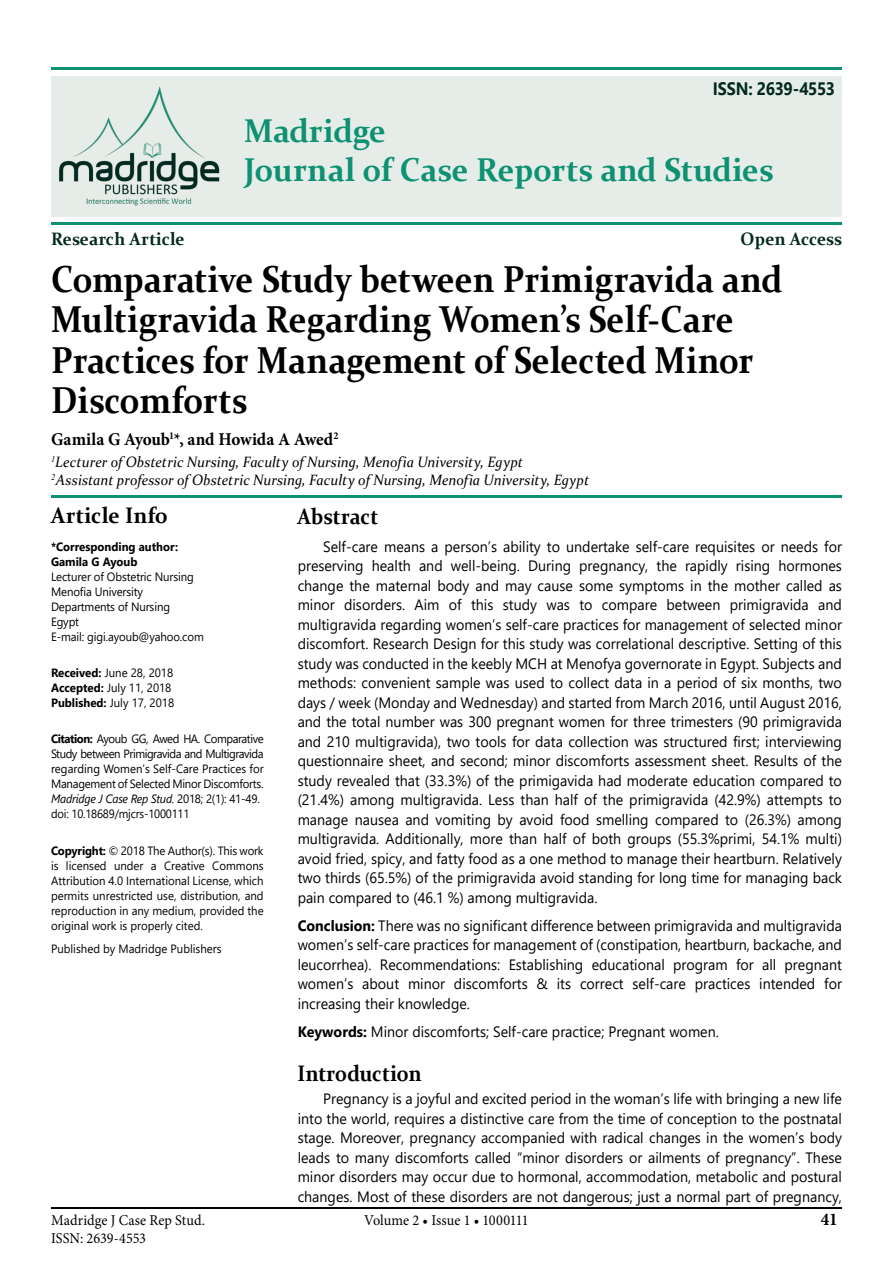
<style>
.page{position:relative;width:893px;height:1263px;background:#fff}
.page>*{position:absolute;margin:0;border:0;box-sizing:border-box;transform-origin:0 0}
.t1{font:700 37.5px/40.5px "Constantia";letter-spacing:-.005em;color:#000;scale:.9 1}
.t2{font:700 33px/39px "Constantia";color:#0e9172;scale:.95 1}
.t3{font:700 22.5px "Constantia";letter-spacing:.005em;color:#000;scale:.9 1}
.t4{font:700 22.5px "Constantia";letter-spacing:.005em;color:#000;scale:.95 1}
.t5{font:700 18px "Minion Pro";letter-spacing:-.01em;color:#000;scale:.95 1}
.t6{font:700 18px "Constantia";color:#032920;scale:.95 1}
.t7{font:700 18px "Segoe UI";letter-spacing:-.02em;color:#032920;scale:.9 1}
.t8{font:15px/19.5px "Segoe UI";color:#000;text-align:justify;scale:.95 1}
.t9{font:italic 15px/18px "Constantia";letter-spacing:.005em;color:#000;scale:.95 1}
.t10{font:15px "Minion Pro";color:#000;scale:.95 1}
.t11{font:12px/15px "Segoe UI";letter-spacing:-.01em;color:#000;scale:.95 1}
.t12{font:700 12px/15px "Segoe UI";color:#000;scale:.95 1}
.s1{font-weight:700}
.s2{font-style:italic}
</style>
<div class="page">
<hr style="left:51px;top:1208px;width:791px;height:1px;background:#000">
<div style="left:51px;top:76px;width:791px;height:140px;background:#e6ede9"></div>
<hr style="left:51px;top:223px;width:791px;height:2px;background:#0e9172">
<hr style="left:51px;top:496px;width:791px;height:2px;background:#0e9172">
<hr style="left:51px;top:68px;width:791px;height:2px;background:#0e9172">
<img style="left:59px;top:86px;width:161px;height:120px">
<p class="t7" style="left:713px;top:71px;width:137px">ISSN: 2639-4553</p>
<h2 class="t2" style="left:244px;top:109px;width:559px">Madridge<br>Journal of Case Reports and Studies</h2>
<p class="t6" style="left:51px;top:226px;width:142px">Research Article</p>
<p class="t6" style="left:741px;top:226px;width:108px">Open Access</p>
<h1 class="t1" style="left:51px;top:257px;width:814px">Comparative Study between Primigravida and Multigravida Regarding Women’s Self-Care Practices for Management of Selected Minor Discomforts</h1>
<p class="t5" style="left:51px;top:426px;width:304px">Gamila G Ayoub<sup>1</sup>*, and Howida A Awed<sup>2</sup></p>
<p class="t9" style="left:51px;top:452px;width:568px"><sup>1</sup>Lecturer of Obstetric Nursing, Faculty of Nursing, Menofia University, Egypt<br><sup>2</sup>Assistant professor of Obstetric Nursing, Faculty of Nursing, Menofia University, Egypt</p>
<h3 class="t4" style="left:51px;top:500px;width:125px">Article Info</h3>
<p class="t12" style="left:51px;top:538px;width:135px">*Corresponding author:<br>Gamila G Ayoub</p>
<p class="t11" style="left:51px;top:568px;width:162px">Lecturer of Obstetric Nursing<br>Menofia University<br>Departments of Nursing<br>Egypt<br>E-mail: gigi.ayoub@yahoo.com</p>
<p class="t11" style="left:51px;top:664px;width:131px"><span class="s1">Received:</span> June 28, 2018<br><span class="s1">Accepted:</span> July 11, 2018<br><span class="s1">Published:</span> July 17, 2018</p>
<p class="t11" style="left:51px;top:730px;width:225px"><span class="s1">Citation:</span> Ayoub GG, Awed HA. Comparative Study between Primigravida and Multigravida regarding Women’s Self-Care Practices for Management of Selected Minor Discomforts.<br><span class="s2">Madridge J Case Rep Stud.</span> 2018; 2(1): 41-49. doi: 10.18689/mjcrs-1000111</p>
<p class="t11" style="left:51px;top:842px;width:225px;text-align:justify"><span class="s1">Copyright:</span> © 2018 The Author(s). This work is licensed under a Creative Commons Attribution 4.0 International License, which permits unrestricted use, distribution, and reproduction in any medium, provided the original work is properly cited.</p>
<p class="t11" style="left:51px;top:940px;width:181px">Published by Madridge Publishers</p>
<h3 class="t3" style="left:298px;top:500px;width:91px">Abstract</h3>
<p class="t8" style="left:298px;top:535px;width:574px;text-indent:26px">Self-care means a person’s ability to undertake self-care requisites or needs for preserving health and well-being. During pregnancy, the rapidly rising hormones change the maternal body and may cause some symptoms in the mother called as minor disorders. Aim of this study was to compare between primigravida and multigravida regarding women’s self-care practices for management of selected minor discomfort. Research Design for this study was correlational descriptive. Setting of this study was conducted in the keebly MCH at Menofya governorate in Egypt. Subjects and methods: convenient sample was used to collect data in a period of six months, two days / week (Monday and Wednesday) and started from March 2016, until August 2016, and the total number was 300 pregnant women for three trimesters (90 primigravida and 210 multigravida), two tools for data collection was structured first; interviewing questionnaire sheet, and second; minor discomforts assessment sheet. Results of the study revealed that (33.3%) of the primigavida had moderate education compared to (21.4%) among multigravida. Less than half of the primigravida (42.9%) attempts to manage nausea and vomiting by avoid food smelling compared to (26.3%) among multigravida. Additionally, more than half of both groups (55.3%primi, 54.1% multi) avoid fried, spicy, and fatty food as a one method to manage their heartburn. Relatively two thirds (65.5%) of the primigravida avoid standing for long time for managing back pain compared to (46.1 %) among multigravida.</p>
<p class="t8" style="left:298px;top:914px;width:574px"><span class="s1">Conclusion:</span> There was no significant difference between primigravida and multigravida women’s self-care practices for management of (constipation, heartburn, backache, and leucorrhea). Recommendations: Establishing educational program for all pregnant women’s about minor discomforts &amp; its correct self-care practices intended for increasing their knowledge.</p>
<p class="t8" style="left:298px;top:1020px;width:445px"><span class="s1">Keywords:</span> Minor discomforts; Self-care practice; Pregnant women.</p>
<h3 class="t3" style="left:298px;top:1057px;width:139px">Introduction</h3>
<p class="t8" style="left:298px;top:1088px;width:574px;text-indent:26px">Pregnancy is a joyful and excited period in the woman’s life with bringing a new life into the world, requires a distinctive care from the time of conception to the postnatal stage. Moreover, pregnancy accompanied with radical changes in the women’s body leads to many discomforts called “minor disorders or ailments of pregnancy”. These minor disorders may occur due to hormonal, accommodation, metabolic and postural changes. Most of these disorders are not dangerous; just a normal part of pregnancy,</p>
<p class="t10" style="left:51px;top:1210px;width:164px">Madridge J Case Rep Stud.</p>
<p class="t10" style="left:364px;top:1210px;width:175px">Volume 2 • Issue 1 • 1000111</p>
<p class="t10" style="left:51px;top:1228px;width:102px">ISSN: 2639-4553</p>
<p class="t5" style="left:821px;top:1206px;width:19px">41</p>
</div>
